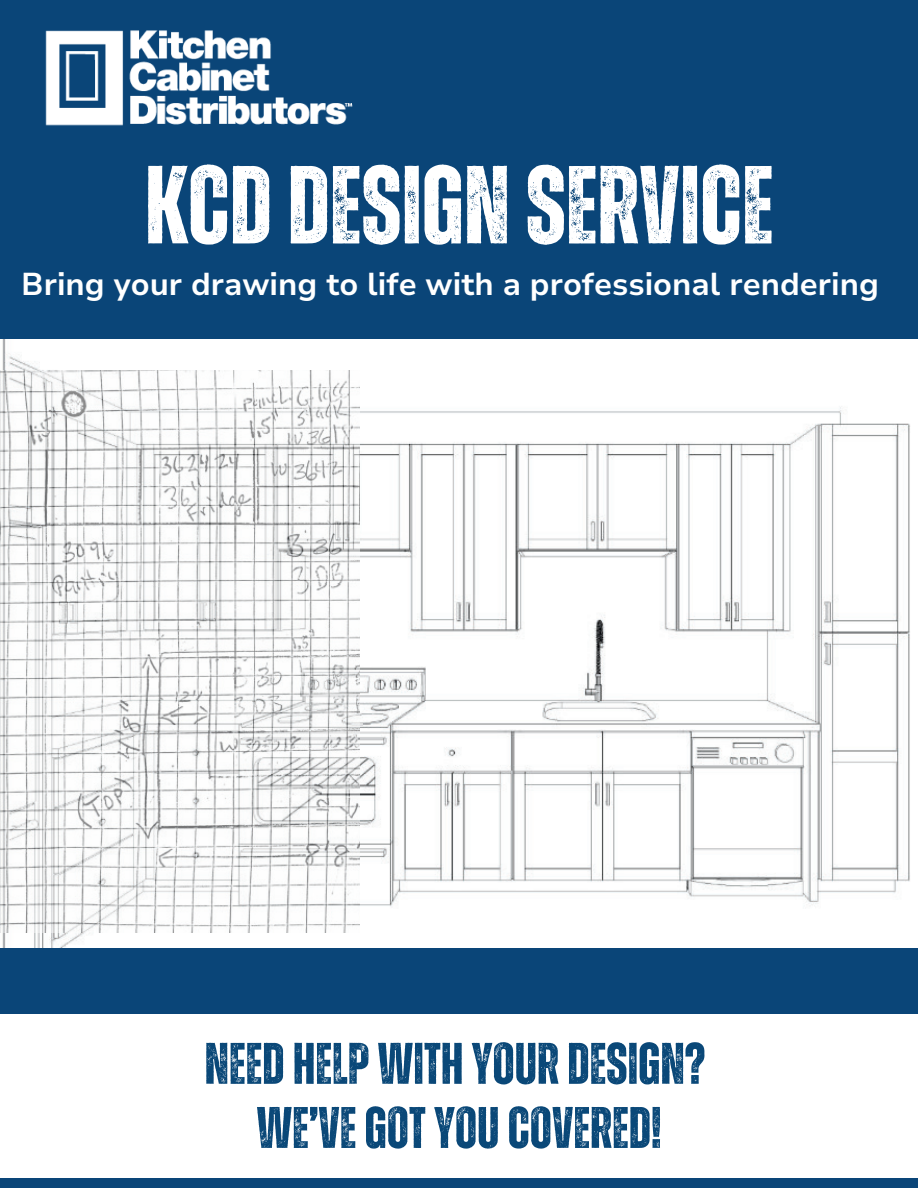
<style>
.page{position:relative;width:918px;height:1188px;background:#0a4578}
.page>*{position:absolute;margin:0;border:0;box-sizing:border-box;transform-origin:0 0}
.t1{font:700 110.85px "Zuume Rough";color:#fff}
.t2{font:700 58.5px/64.2px "Zuume Rough";color:#0a4878;text-align:center}
.t3{font:700 31.5px "Nunito Sans 10 pt";color:#fff}
</style>
<div class="page">
<div style="left:1px;top:1014px;width:917px;height:164px;background:#fff"></div>
<img style="left:0;top:340px;width:918px;height:607px">
<img style="left:45px;top:30px;width:308px;height:96px">
<img style="left:1px;top:371px;width:358px;height:561px">
<h1 class="t1" style="left:145px;top:147px;width:630px">KCD DESIGN SERVICE</h1>
<p class="t3" style="left:21px;top:261px;width:859px">Bring your drawing to life with a professional rendering</p>
<h2 class="t2" style="left:205px;top:1032px;width:502px">NEED HELP WITH YOUR DESIGN?<br>WE’VE GOT YOU COVERED!</h2>
</div>
